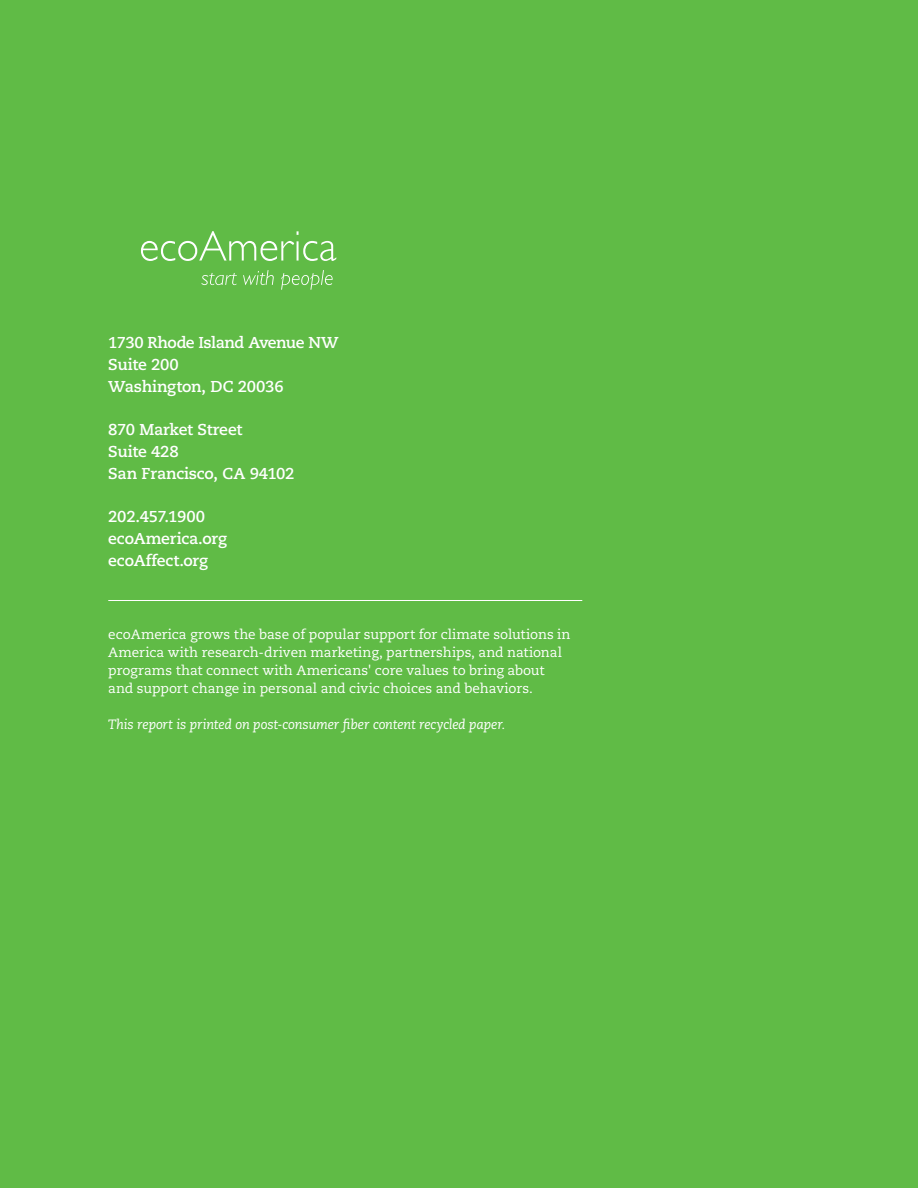
<style>
.page{position:relative;width:918px;height:1188px;background:#60bb46}
.page>*{position:absolute;margin:0;border:0;box-sizing:border-box;transform-origin:0 0}
.MASTER_STYLE{font:700 15.75px "Caecilia";letter-spacing:-.015em;color:#fff}
.MASTER_STYLE-2{font:13.5px/18px "Caecilia";letter-spacing:-.005em;color:#fff}
.MASTER_STYLE-3{font:italic 13.5px "Caecilia";letter-spacing:-.015em;color:#fff}
</style>
<div class="page">
<svg style="left:141px;top:231px;width:195px;height:30px"></svg>
<svg style="left:201px;top:273px;width:36px;height:12px"></svg>
<svg style="left:243px;top:270px;width:31px;height:15px"></svg>
<svg style="left:281px;top:270px;width:52px;height:20px"></svg>
<hr style="left:108px;top:600px;width:474px;height:1px;background:#fff">
<p class="MASTER_STYLE" style="left:108px;top:333px;width:232px">1730 Rhode Island Avenue NW</p>
<p class="MASTER_STYLE" style="left:108px;top:355px;width:72px">Suite 200</p>
<p class="MASTER_STYLE" style="left:108px;top:377px;width:177px">Washington, DC 20036</p>
<p class="MASTER_STYLE" style="left:108px;top:420px;width:135px">870 Market Street</p>
<p class="MASTER_STYLE" style="left:108px;top:442px;width:72px">Suite 428</p>
<p class="MASTER_STYLE" style="left:108px;top:464px;width:188px">San Francisco, CA 94102</p>
<p class="MASTER_STYLE" style="left:108px;top:507px;width:98px">202.457.1900</p>
<p class="MASTER_STYLE" style="left:108px;top:529px;width:120px">ecoAmerica.org</p>
<p class="MASTER_STYLE" style="left:108px;top:551px;width:101px">ecoAffect.org</p>
<p class="MASTER_STYLE-2" style="left:108px;top:625px;width:464px">ecoAmerica grows the base of popular support for climate solutions in America with research-driven marketing, partnerships, and national programs that connect with Americans' core values to bring about and support change in personal and civic choices and behaviors.</p>
<p class="MASTER_STYLE-3" style="left:108px;top:716px;width:398px">This report is printed on post-consumer fiber content recycled paper.</p>
</div>
